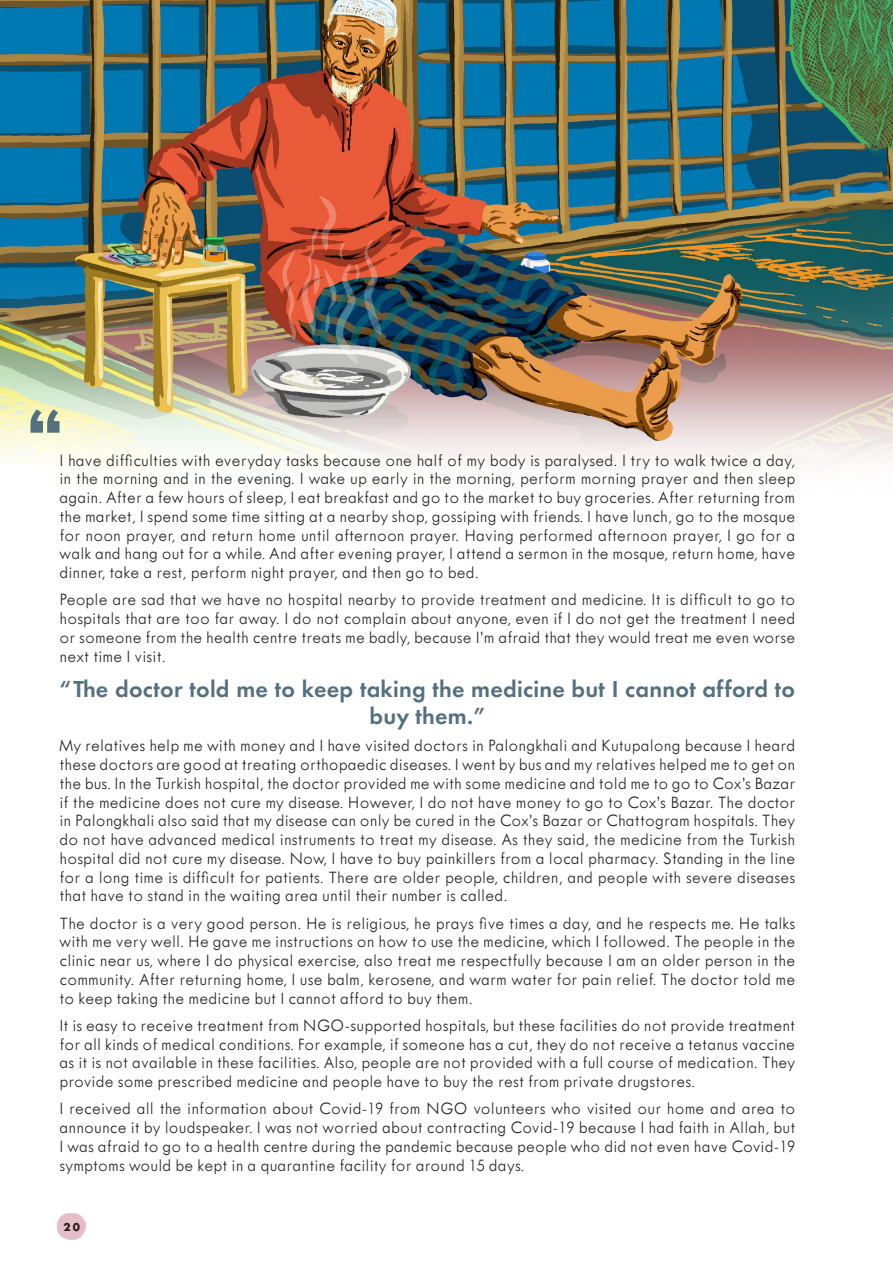
<style>
.page{position:relative;width:893px;height:1263px;background:#fff}
.page>*{position:absolute;margin:0;border:0;box-sizing:border-box;transform-origin:0 0}
.Body{font:600 24px/27px "Futura PT";letter-spacing:.01em;color:#547080;text-align:center}
.Body-2{font:300 18px/18.8px "Tw Cen MT Std";letter-spacing:.01em;color:#231f20;text-align:justify}
.t1{font:700 10.5px "Futura LT Pro";color:#231f20}
</style>
<div class="page">
<img style="left:0;top:0;width:893px;height:1232px">
<svg style="left:30px;top:409px;width:30px;height:24px"></svg>
<img style="left:58px;top:1214px;width:27px;height:26px">
<p class="Body-2" style="left:60px;top:450px;width:737px">I have difficulties with everyday tasks because one half of my body is paralysed. I try to walk twice a day, in the morning and in the evening. I wake up early in the morning, perform morning prayer and then sleep again. After a few hours of sleep, I eat breakfast and go to the market to buy groceries. After returning from the market, I spend some time sitting at a nearby shop, gossiping with friends. I have lunch, go to the mosque for noon prayer, and return home until afternoon prayer. Having performed afternoon prayer, I go for a walk and hang out for a while. And after evening prayer, I attend a sermon in the mosque, return home, have dinner, take a rest, perform night prayer, and then go to bed.</p>
<p class="Body-2" style="left:60px;top:590px;width:737px">People are sad that we have no hospital nearby to provide treatment and medicine. It is difficult to go to hospitals that are too far away. I do not complain about anyone, even if I do not get the treatment I need or someone from the health centre treats me badly, because I’m afraid that they would treat me even worse next time I visit.</p>
<p class="Body" style="left:60px;top:675px;width:737px">“The doctor told me to keep taking the medicine but I cannot afford to buy them.”</p>
<p class="Body-2" style="left:60px;top:736px;width:737px">My relatives help me with money and I have visited doctors in Palongkhali and Kutupalong because I heard these doctors are good at treating orthopaedic diseases. I went by bus and my relatives helped me to get on the bus. In the Turkish hospital, the doctor provided me with some medicine and told me to go to Cox’s Bazar if the medicine does not cure my disease. However, I do not have money to go to Cox’s Bazar. The doctor in Palongkhali also said that my disease can only be cured in the Cox’s Bazar or Chattogram hospitals. They do not have advanced medical instruments to treat my disease. As they said, the medicine from the Turkish hospital did not cure my disease. Now, I have to buy painkillers from a local pharmacy. Standing in the line for a long time is difficult for patients. There are older people, children, and people with severe diseases that have to stand in the waiting area until their number is called.</p>
<p class="Body-2" style="left:60px;top:913px;width:737px">The doctor is a very good person. He is religious, he prays five times a day, and he respects me. He talks with me very well. He gave me instructions on how to use the medicine, which I followed. The people in the clinic near us, where I do physical exercise, also treat me respectfully because I am an older person in the community. After returning home, I use balm, kerosene, and warm water for pain relief. The doctor told me to keep taking the medicine but I cannot afford to buy them.</p>
<p class="Body-2" style="left:60px;top:1016px;width:737px">It is easy to receive treatment from NGO-supported hospitals, but these facilities do not provide treatment for all kinds of medical conditions. For example, if someone has a cut, they do not receive a tetanus vaccine as it is not available in these facilities. Also, people are not provided with a full course of medication. They provide some prescribed medicine and people have to buy the rest from private drugstores.</p>
<p class="Body-2" style="left:60px;top:1099px;width:737px">I received all the information about Covid-19 from NGO volunteers who visited our home and area to announce it by loudspeaker. I was not worried about contracting Covid-19 because I had faith in Allah, but I was afraid to go to a health centre during the pandemic because people who did not even have Covid-19 symptoms would be kept in a quarantine facility for around 15 days.</p>
<p class="t1" style="left:64px;top:1219px;width:18px">20</p>
</div>
